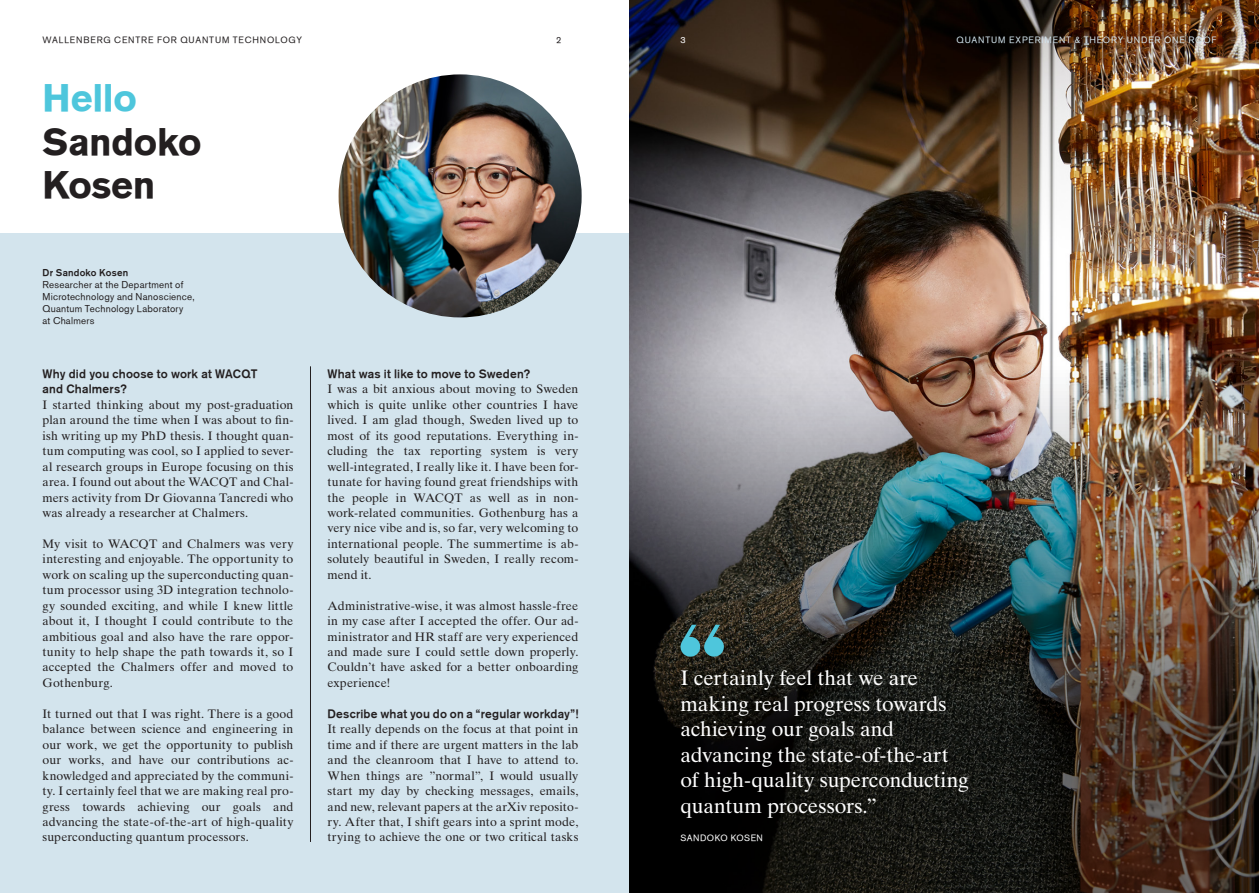
<style>
.page{position:relative;width:1259px;height:893px;background:#fff}
.page>*{position:absolute;margin:0;border:0;box-sizing:border-box;transform-origin:0 0}
.Rubrik_1{font:37.5px "Akzidenz Grotesk BE Bold";letter-spacing:-.01em;color:#231f20}
.Rubrik_1-2{font:37.5px "Akzidenz Grotesk BE Bold";letter-spacing:-.005em;color:#4ec6dc}
.t1{font:21px/25.5px "Times Ten LT Std";letter-spacing:-.005em;color:#fff}
.Brödtext{font:12.3px/15.5px "Times Ten LT Std";letter-spacing:.01em;color:#231f20;text-align:justify}
.Question{font:12px/15.5px "Akzidenz Grotesk BE Md";letter-spacing:.015em;color:#231f20}
.Brödtext-2{font:9.75px "Akzidenz Grotesk BE";letter-spacing:.025em;color:#231f20}
.Brödtext-3{font:9.75px "Akzidenz Grotesk BE Md";letter-spacing:.02em;color:#231f20}
.t2{font:9px "Akzidenz Grotesk BE";letter-spacing:.095em;color:#231f20}
.t3{font:9px "Akzidenz Grotesk BE";letter-spacing:.095em;color:#d3e4ed}
.Brödtext-4{font:9px "Akzidenz Grotesk BE";letter-spacing:.05em;color:#fff}
</style>
<div class="page">
<div style="left:0;top:234px;width:629px;height:659px;background:#d3e4ed"></div>
<img style="left:629px;top:0;width:630px;height:893px">
<img style="left:338px;top:74px;width:243px;height:243px;border-radius:121px">
<hr style="left:310px;top:366px;width:1px;height:476px;background:#231f20">
<svg style="left:680px;top:625px;width:44px;height:32px"></svg>
<p class="t2" style="left:43px;top:34px;width:261px">WALLENBERG CENTRE FOR QUANTUM TECHNOLOGY</p>
<p class="t2" style="left:556px;top:34px;width:7px">2</p>
<p class="Brödtext-4" style="left:680px;top:34px;width:7px">3</p>
<p class="t3" style="left:956px;top:34px;width:261px">QUANTUM EXPERIMENT &amp; THEORY UNDER ONE ROOF</p>
<h1 class="Rubrik_1-2" style="left:43px;top:77px;width:96px">Hello</h1>
<h1 class="Rubrik_1" style="left:43px;top:120px;width:160px">Sandoko</h1>
<h1 class="Rubrik_1" style="left:43px;top:164px;width:115px">Kosen</h1>
<p class="Brödtext-3" style="left:43px;top:267px;width:87px">Dr Sandoko Kosen</p>
<p class="Brödtext-2" style="left:43px;top:279px;width:142px">Researcher at the Department of</p>
<p class="Brödtext-2" style="left:43px;top:291px;width:154px">Microtechnology and Nanoscience,</p>
<p class="Brödtext-2" style="left:43px;top:303px;width:142px">Quantum Technology Laboratory</p>
<p class="Brödtext-2" style="left:43px;top:315px;width:53px">at Chalmers</p>
<p class="Question" style="left:43px;top:366px;width:216px">Why did you choose to work at WACQT and Chalmers?</p>
<p class="Brödtext" style="left:43px;top:397px;width:252px">I started thinking about my post-graduation plan around the time when I was about to fin&shy;ish writing up my PhD thesis. I thought quan&shy;tum computing was cool, so I applied to sever&shy;al research groups in Europe focusing on this area. I found out about the WACQT and Chal&shy;mers activity from Dr Giovanna Tancredi who was already a researcher at Chalmers.</p>
<p class="Brödtext" style="left:43px;top:536px;width:252px">My visit to WACQT and Chalmers was very interesting and enjoyable. The opportunity to work on scaling up the superconducting quan&shy;tum processor using 3D integration technolo&shy;gy sounded exciting, and while I knew little about it, I thought I could contribute to the ambitious goal and also have the rare oppor&shy;tunity to help shape the path towards it, so I accepted the Chalmers offer and moved to Gothenburg.</p>
<p class="Brödtext" style="left:43px;top:706px;width:252px">It turned out that I was right. There is a good balance between science and engineering in our work, we get the opportunity to publish our works, and have our contributions ac&shy;knowledged and appreciated by the communi&shy;ty. I certainly feel that we are making real pro&shy;gress towards achieving our goals and advancing the state-of-the-art of high-quality superconducting quantum processors.</p>
<p class="Question" style="left:327px;top:366px;width:204px">What was it like to move to Sweden?</p>
<p class="Brödtext" style="left:327px;top:381px;width:252px">I was a bit anxious about moving to Sweden which is quite unlike other countries I have lived. I am glad though, Sweden lived up to most of its good reputations. Everything in&shy;cluding the tax reporting system is very well-integrated, I really like it. I have been for&shy;tunate for having found great friendships with the people in WACQT as well as in non&shy;work-related communities. Gothenburg has a very nice vibe and is, so far, very welcoming to international people. The summertime is ab&shy;solutely beautiful in Sweden, I really recom&shy;mend it.</p>
<p class="Brödtext" style="left:327px;top:598px;width:252px">Administrative-wise, it was almost hassle-free in my case after I accepted the offer. Our ad&shy;ministrator and HR staff are very experienced and made sure I could settle down properly.<br>Couldn’t have asked for a better onboarding experience!</p>
<p class="Question" style="left:327px;top:706px;width:252px">Describe what you do on a “regular workday”!</p>
<p class="Brödtext" style="left:327px;top:721px;width:252px">It really depends on the focus at that point in time and if there are urgent matters in the lab and the cleanroom that I have to attend to.<br>When things are ”normal”, I would usually start my day by checking messages, emails, and new, relevant papers at the arXiv reposito&shy;ry. After that, I shift gears into a sprint mode, trying to achieve the one or two critical tasks</p>
<p class="t1" style="left:680px;top:665px;width:290px">I certainly feel that we are making real progress towards achieving our goals and advancing the state-of-the-art of high-quality superconducting quantum processors.”</p>
<p class="Brödtext-4" style="left:680px;top:832px;width:84px">SANDOKO KOSEN</p>
</div>
